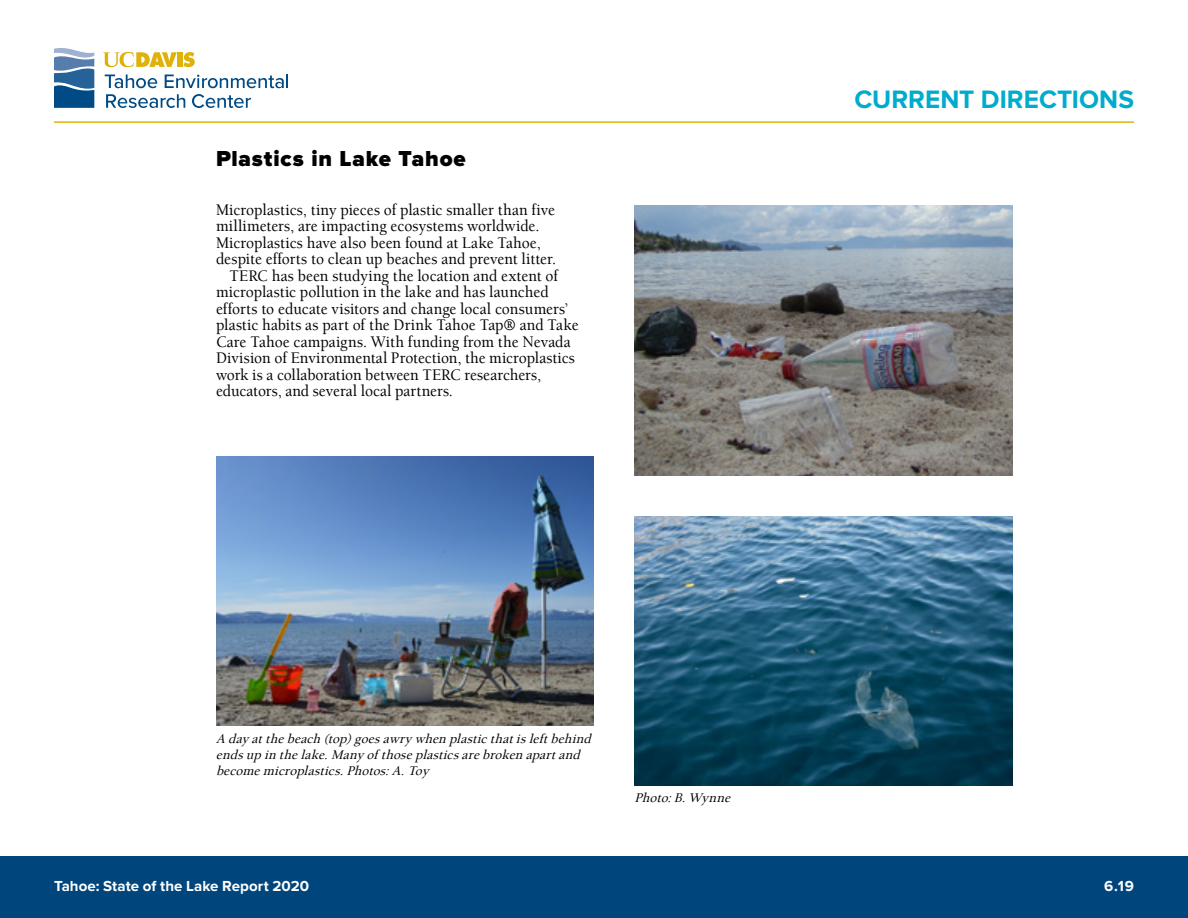
<style>
.page{position:relative;width:1188px;height:918px;background:#fff}
.page>*{position:absolute;margin:0;border:0;box-sizing:border-box;transform-origin:0 0}
.t1{font:700 26.1px "Proxima Nova";color:#00accd}
.t2{font:900 22.5px "Proxima Nova";letter-spacing:.035em;color:#000}
.t3{font:500 16.5px "Berkeley UC Davis";letter-spacing:.005em;color:#000;scale:.94 1}
.t4{font:700 15.15px "Proxima Nova";letter-spacing:.005em;color:#fff}
.t5{font:italic 500 13.5px/16.5px "Berkeley UC Davis";color:#000}
</style>
<div class="page">
<div style="left:0;top:856px;width:1188px;height:62px;background:#00457c"></div>
<hr style="left:54px;top:121px;width:1080px;height:2px;background:#deb408">
<svg style="left:183px;top:52px;width:12px;height:15px"></svg>
<div style="left:177px;top:52px;width:5px;height:15px;background:#deb209"></div>
<svg style="left:103px;top:52px;width:74px;height:15px"></svg>
<svg style="left:105px;top:75px;width:52px;height:13px"></svg>
<svg style="left:165px;top:75px;width:123px;height:13px"></svg>
<svg style="left:106px;top:94px;width:79px;height:14px"></svg>
<svg style="left:192px;top:94px;width:59px;height:14px"></svg>
<svg style="left:54px;top:48px;width:40px;height:60px;background:#4f7fab"></svg>
<img style="left:216px;top:456px;width:378px;height:270px">
<img style="left:634px;top:206px;width:378px;height:270px">
<img style="left:634px;top:516px;width:378px;height:270px">
<h2 class="t2" style="left:216px;top:146px;width:251px">Plastics in Lake Tahoe</h2>
<p class="t3" style="left:216px;top:200px;width:362px">Microplastics, tiny pieces of plastic smaller than five</p>
<p class="t3" style="left:216px;top:216px;width:346px">millimeters, are impacting ecosystems worldwide.</p>
<p class="t3" style="left:216px;top:233px;width:347px">Microplastics have also been found at Lake Tahoe,</p>
<p class="t3" style="left:216px;top:249px;width:363px">despite efforts to clean up beaches and prevent litter.</p>
<p class="t3" style="left:229px;top:266px;width:351px">TERC has been studying the location and extent of</p>
<p class="t3" style="left:216px;top:282px;width:356px">microplastic pollution in the lake and has launched</p>
<p class="t3" style="left:216px;top:299px;width:376px">efforts to educate visitors and change local consumers’</p>
<p class="t3" style="left:216px;top:315px;width:387px">plastic habits as part of the Drink Tahoe Tap® and Take</p>
<p class="t3" style="left:216px;top:332px;width:379px">Care Tahoe campaigns. With funding from the Nevada</p>
<p class="t3" style="left:216px;top:348px;width:383px">Division of Environmental Protection, the microplastics</p>
<p class="t3" style="left:216px;top:365px;width:347px">work is a collaboration between TERC researchers,</p>
<p class="t3" style="left:216px;top:381px;width:254px">educators, and several local partners.</p>
<h1 class="t1" style="left:854px;top:85px;width:281px">CURRENT DIRECTIONS</h1>
<p class="t5" style="left:216px;top:730px;width:380px">A day atthebeach(top)goesawry whenplasticthatisleftbehind endsupinthelake.Many of thoseplasticsarebrokenapartand becomemicroplastics.Photos:A.Toy</p>
<p class="t4" style="left:54px;top:877px;width:257px">Tahoe: State of the Lake Report 2020</p>
<p class="t5" style="left:634px;top:789px;width:101px">Photo:B.Wynne</p>
<p class="t4" style="left:1104px;top:877px;width:31px">6.19</p>
</div>
